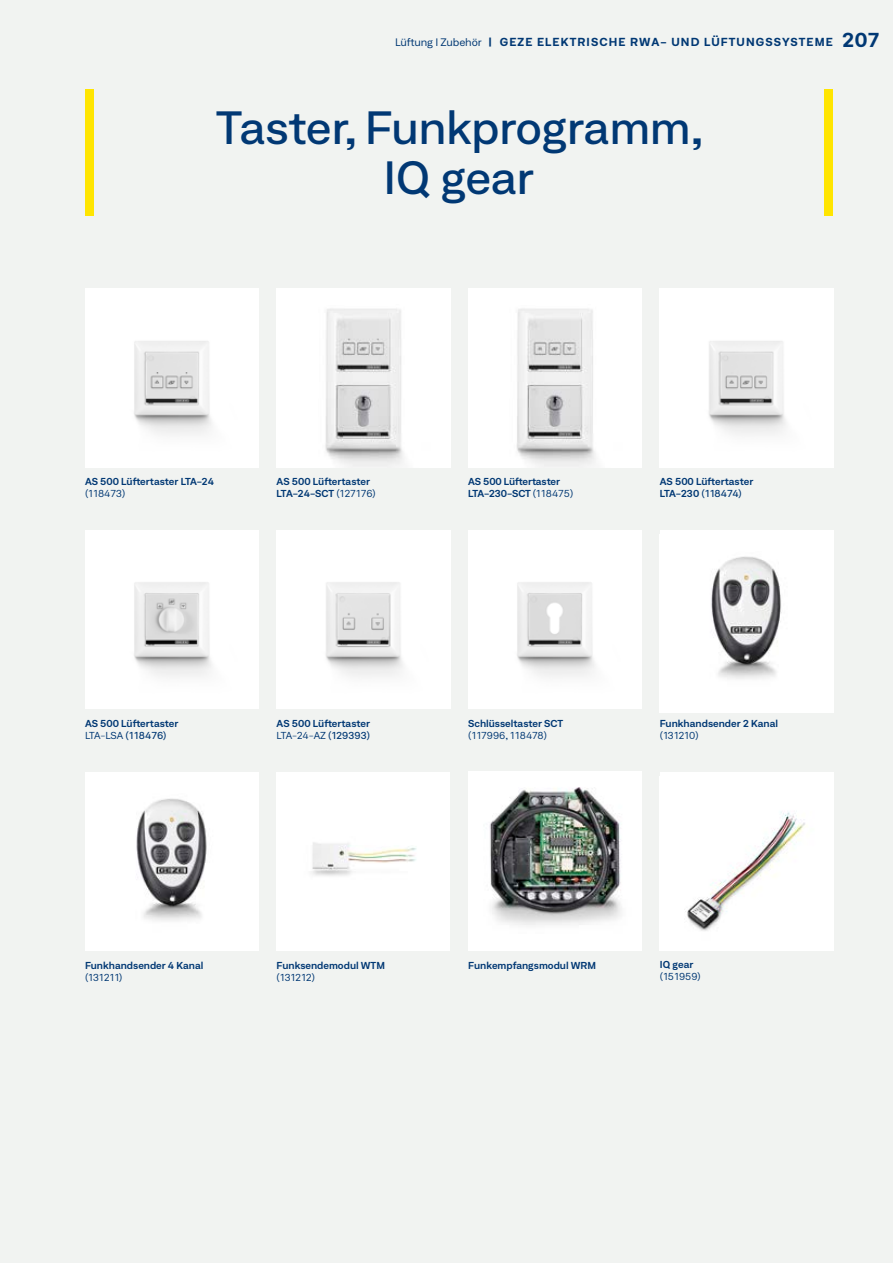
<style>
.page{position:relative;width:893px;height:1263px;background:#f1f3f1}
.page>*{position:absolute;margin:0;border:0;box-sizing:border-box;transform-origin:0 0}
.t1{font:500 expanded 45px/49.5px "Neufile Grotesk";letter-spacing:-.01em;color:#013874;text-align:center}
.t2{font:700 expanded 11.25px "Neufile Grotesk";letter-spacing:.1em;color:#013874}
.t3{font:600 expanded 9.75px/12px "Neufile Grotesk";color:#013874}
.t4{font:expanded 9.75px "Neufile Grotesk";color:#013874}
.s1{font-weight:400;font-size:10.5px}
.s2{font-size:19.5px}
.s3{font-weight:400}
.s4{font-weight:500}
</style>
<div class="page">
<img style="left:85px;top:289px;width:174px;height:178px">
<img style="left:85px;top:530px;width:174px;height:179px">
<img style="left:277px;top:289px;width:173px;height:178px">
<img style="left:277px;top:530px;width:173px;height:179px">
<img style="left:468px;top:289px;width:174px;height:178px">
<img style="left:468px;top:530px;width:174px;height:179px">
<img style="left:660px;top:289px;width:173px;height:178px">
<div style="left:85px;top:89px;width:9px;height:126px;background:#ffe501"></div>
<div style="left:824px;top:89px;width:9px;height:126px;background:#ffe501"></div>
<div style="left:660px;top:530px;width:173px;height:182px;background:#fff"></div>
<img style="left:711px;top:556px;width:71px;height:123px">
<div style="left:660px;top:772px;width:173px;height:178px;background:#fff"></div>
<img style="left:685px;top:812px;width:120px;height:119px">
<div style="left:85px;top:772px;width:174px;height:178px;background:#fff"></div>
<img style="left:136px;top:798px;width:71px;height:123px">
<div style="left:277px;top:772px;width:173px;height:178px;background:#fff"></div>
<img style="left:311px;top:842px;width:106px;height:34px">
<img style="left:468px;top:772px;width:174px;height:178px">
<p class="t2" style="left:395px;top:35px;width:486px"><span class="s1">Lüftung I Zubehör</span> | GEZE ELEKTRISCHE RWA- UND LÜFTUNGSSYSTEME <span class="s2">207</span></p>
<h1 class="t1" style="left:216px;top:102px;width:489px">Taster, Funkprogramm,<br>IQ gear</h1>
<p class="t3" style="left:85px;top:475px;width:130px">AS 500 Lüftertaster LTA-24</p>
<p class="t4" style="left:85px;top:487px;width:42px">(118473)</p>
<p class="t3" style="left:277px;top:475px;width:101px">AS 500 Lüftertaster<br>LTA-24-SCT <span class="s3">(127176)</span></p>
<p class="t3" style="left:85px;top:717px;width:95px">AS 500 Lüftertaster<br><span class="s3">LTA-LSA</span> <span class="s4">(118476)</span></p>
<p class="t3" style="left:277px;top:717px;width:95px">AS 500 Lüftertaster<br><span class="s3">LTA-24-AZ</span> <span class="s4">(129393)</span></p>
<p class="t3" style="left:468px;top:475px;width:106px">AS 500 Lüftertaster<br>LTA-230-SCT <span class="s3">(118475)</span></p>
<p class="t3" style="left:660px;top:475px;width:95px">AS 500 Lüftertaster<br>LTA-230 <span class="s4">(118474)</span></p>
<p class="t3" style="left:468px;top:717px;width:97px">Schlüsseltaster SCT</p>
<p class="t4" style="left:468px;top:729px;width:80px">(117996, 118478)</p>
<p class="t3" style="left:660px;top:717px;width:120px">Funkhandsender 2 Kanal</p>
<p class="t4" style="left:660px;top:729px;width:40px">(131210)</p>
<p class="t3" style="left:85px;top:959px;width:120px">Funkhandsender 4 Kanal</p>
<p class="t4" style="left:85px;top:971px;width:39px">(131211)</p>
<p class="t3" style="left:277px;top:959px;width:110px">Funksendemodul WTM</p>
<p class="t4" style="left:277px;top:971px;width:40px">(131212)</p>
<p class="t3" style="left:468px;top:959px;width:129px">Funkempfangsmodul WRM</p>
<p class="t3" style="left:660px;top:959px;width:35px">IQ gear</p>
<p class="t4" style="left:660px;top:971px;width:42px">(151959)</p>
</div>
